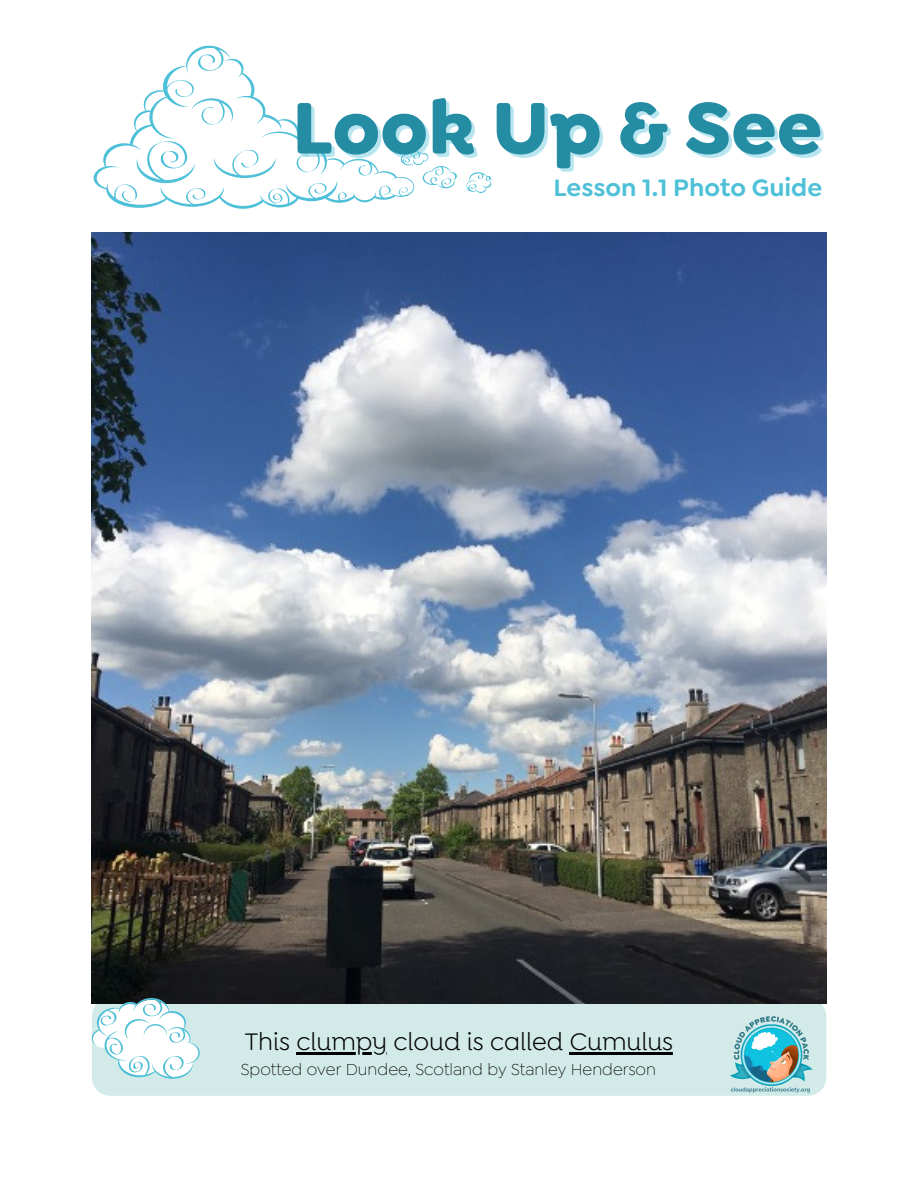
<style>
.page{position:relative;width:918px;height:1188px;background:#fff}
.page>*{position:absolute;margin:0;border:0;box-sizing:border-box;transform-origin:0 0}
.t1{font:700 77.7px "Goldplay Alt";color:#248ca3}
.t2{font:25.35px "Goldplay Alt";color:#000}
.t3{font:600 25.35px "Goldplay";color:#4ec0d8}
.t4{font:300 16.95px "Goldplay";color:#000}
</style>
<div class="page">
<div style="left:92px;top:998px;width:734px;height:98px;background:#d2ebe9;border-radius:18px"></div>
<img style="left:92px;top:233px;width:734px;height:771px">
<svg style="left:92px;top:998px;width:108px;height:81px"></svg>
<img style="left:730px;top:1016px;width:83px;height:80px">
<svg style="left:414px;top:151px;width:43px;height:37px"></svg>
<svg style="left:466px;top:172px;width:25px;height:21px"></svg>
<svg style="left:94px;top:46px;width:320px;height:163px"></svg>
<svg style="left:137px;top:141px;width:58px;height:42px"></svg>
<svg style="left:214px;top:149px;width:62px;height:29px"></svg>
<svg style="left:191px;top:98px;width:42px;height:27px"></svg>
<hr style="left:296px;top:1052px;width:91px;height:2px;background:#000">
<hr style="left:570px;top:1052px;width:103px;height:2px;background:#000">
<p class="t1" style="left:292px;top:75px;width:532px">Look Up &amp; See</p>
<p class="t3" style="left:554px;top:170px;width:270px">Lesson 1.1 Photo Guide</p>
<p class="t2" style="left:245px;top:1024px;width:430px">This clumpy cloud is called Cumulus</p>
<p class="t4" style="left:241px;top:1058px;width:417px">Spotted over Dundee, Scotland by Stanley Henderson</p>
</div>
